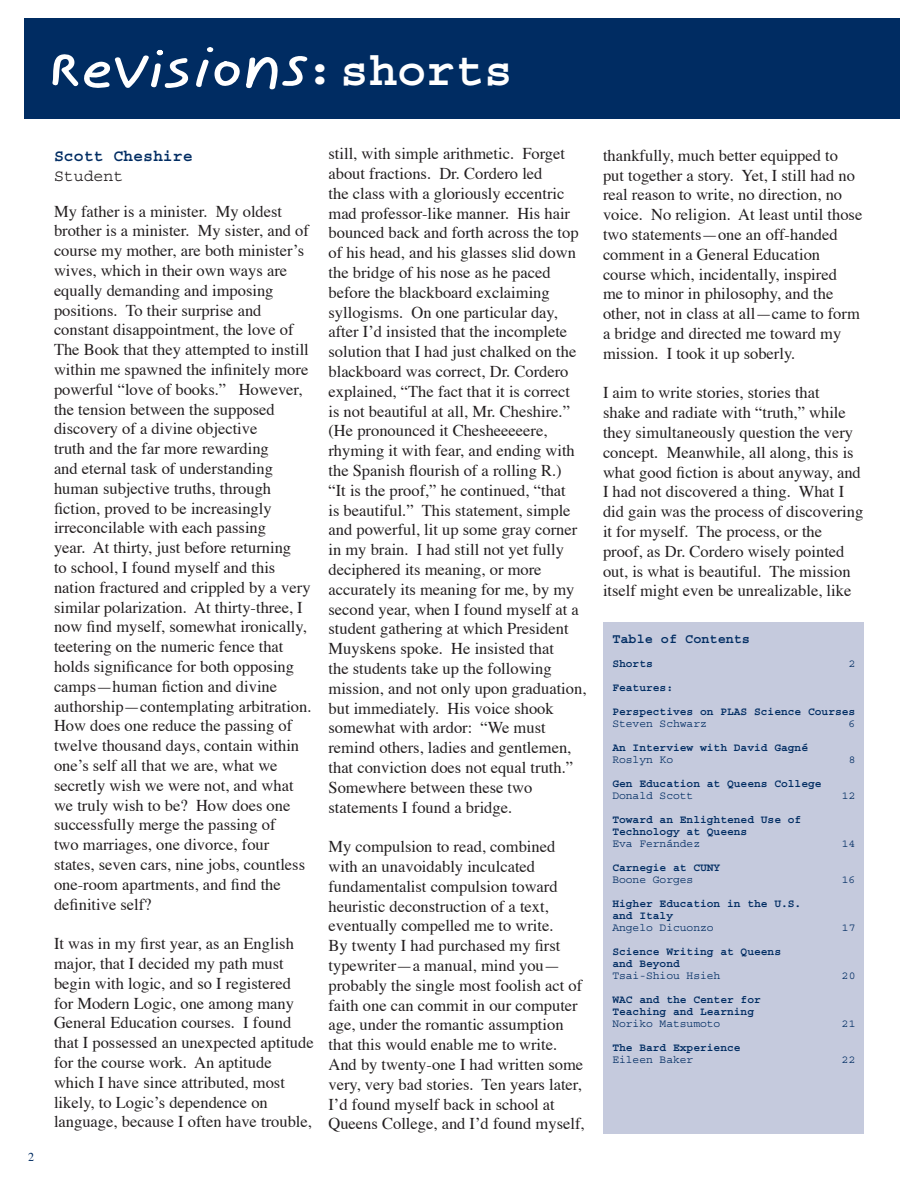
<style>
.page{position:relative;width:918px;height:1188px;background:#fff}
.page>*{position:absolute;margin:0;border:0;box-sizing:border-box;transform-origin:0 0}
.t1{font:700 48px "Courier";color:#fff}
.t2{font:16.5px/19.8px "Times";color:#231f20}
.t3{font:700 16.5px "Courier";color:#002c62}
.t4{font:16.5px "Courier";color:#231f20}
.t5{font:700 13.5px "Courier";color:#002c62}
.t6{font:700 11.25px/12px "Courier";color:#002c62}
.t7{font:11.25px "Courier";color:#002c62}
.s1{font-size:49.35px}
</style>
<div class="page">
<div style="left:24px;top:19px;width:875px;height:100px;background:#002c62"></div>
<svg style="left:196px;top:59px;width:44px;height:28px"></svg>
<svg style="left:207px;top:47px;width:7px;height:5px"></svg>
<svg style="left:52px;top:50px;width:137px;height:38px"></svg>
<svg style="left:246px;top:56px;width:62px;height:34px"></svg>
<div style="left:603px;top:623px;width:261px;height:511px;background:#c5cadd"></div>
<h1 class="t1" style="left:305px;top:47px;width:209px"><span class="s1">:</span>shorts</h1>
<p class="t3" style="left:54px;top:148px;width:140px">Scott Cheshire</p>
<p class="t4" style="left:54px;top:167px;width:71px">Student</p>
<p class="t2" style="left:54px;top:200px;width:259px">My father is a minister. My oldest brother is a minister. My sister, and of course my mother, are both minister’s wives, which in their own ways are equally demanding and imposing positions. To their surprise and constant disappointment, the love of The Book that they attempted to instill within me spawned the infinitely more powerful “love of books.” However, the tension between the supposed discovery of a divine objective<br>truth and the far more rewarding<br>and eternal task of understanding human subjective truths, through fiction, proved to be increasingly irreconcilable with each passing<br>year. At thirty, just before returning<br>to school, I found myself and this nation fractured and crippled by a very similar polarization. At thirty-three, I now find myself, somewhat ironically, teetering on the numeric fence that holds significance for both opposing camps—human fiction and divine authorship—contemplating arbitration.<br>How does one reduce the passing of twelve thousand days, contain within one’s self all that we are, what we secretly wish we were not, and what we truly wish to be? How does one successfully merge the passing of<br>two marriages, one divorce, four states, seven cars, nine jobs, countless one-room apartments, and find the definitive self?</p>
<p class="t2" style="left:54px;top:932px;width:261px">It was in my first year, as an English major, that I decided my path must begin with logic, and so I registered for Modern Logic, one among many General Education courses. I found that I possessed an unexpected aptitude for the course work. An aptitude which I have since attributed, most likely, to Logic’s dependence on language, because I often have trouble,</p>
<p class="t2" style="left:328px;top:142px;width:260px">still, with simple arithmetic. Forget about fractions. Dr. Cordero led<br>the class with a gloriously eccentric mad professor-like manner. His hair bounced back and forth across the top of his head, and his glasses slid down the bridge of his nose as he paced before the blackboard exclaiming syllogisms. On one particular day, after I’d insisted that the incomplete solution that I had just chalked on the blackboard was correct, Dr. Cordero explained, “The fact that it is correct<br>is not beautiful at all, Mr. Cheshire.” (He pronounced it Chesheeeeere, rhyming it with fear, and ending with the Spanish flourish of a rolling R.)<br>“It is the proof,” he continued, “that<br>is beautiful.” This statement, simple and powerful, lit up some gray corner in my brain. I had still not yet fully deciphered its meaning, or more accurately its meaning for me, by my second year, when I found myself at a student gathering at which President Muyskens spoke. He insisted that<br>the students take up the following mission, and not only upon graduation, but immediately. His voice shook somewhat with ardor: “We must remind others, ladies and gentlemen, that conviction does not equal truth.” Somewhere between these two statements I found a bridge.</p>
<p class="t2" style="left:328px;top:835px;width:258px">My compulsion to read, combined with an unavoidably inculcated fundamentalist compulsion toward heuristic deconstruction of a text, eventually compelled me to write.<br>By twenty I had purchased my first typewriter—a manual, mind you— probably the single most foolish act of faith one can commit in our computer age, under the romantic assumption that this would enable me to write.<br>And by twenty-one I had written some very, very bad stories. Ten years later, I’d found myself back in school at Queens College, and I’d found myself,</p>
<p class="t2" style="left:603px;top:144px;width:261px">thankfully, much better equipped to put together a story. Yet, I still had no real reason to write, no direction, no voice. No religion. At least until those two statements—one an off-handed comment in a General Education course which, incidentally, inspired<br>me to minor in philosophy, and the other, not in class at all—came to form a bridge and directed me toward my mission. I took it up soberly.</p>
<p class="t2" style="left:603px;top:382px;width:262px">I aim to write stories, stories that<br>shake and radiate with “truth,” while they simultaneously question the very concept. Meanwhile, all along, this is what good fiction is about anyway, and I had not discovered a thing. What I did gain was the process of discovering it for myself. The process, or the proof, as Dr. Cordero wisely pointed out, is what is beautiful. The mission itself might even be unrealizable, like</p>
<p class="t5" style="left:612px;top:632px;width:139px">Table of Contents</p>
<p class="t6" style="left:612px;top:658px;width:42px">Shorts</p>
<p class="t7" style="left:849px;top:658px;width:8px">2</p>
<p class="t6" style="left:612px;top:676px;width:245px;line-height:24px">Features:<br>Perspectives on PLAS Science Courses</p>
<p class="t7" style="left:612px;top:718px;width:96px">Steven Schwarz</p>
<p class="t7" style="left:849px;top:718px;width:8px">6</p>
<p class="t6" style="left:612px;top:742px;width:197px">An Interview with David Gagné</p>
<p class="t7" style="left:612px;top:754px;width:62px">Roslyn Ko</p>
<p class="t7" style="left:849px;top:754px;width:8px">8</p>
<p class="t6" style="left:612px;top:778px;width:211px">Gen Education at Queens College</p>
<p class="t7" style="left:612px;top:790px;width:82px">Donald Scott</p>
<p class="t7" style="left:842px;top:790px;width:15px">12</p>
<p class="t6" style="left:612px;top:814px;width:191px">Toward an Enlightened Use of<br>Technology at Queens</p>
<p class="t7" style="left:612px;top:838px;width:89px">Eva Fernández</p>
<p class="t7" style="left:842px;top:838px;width:15px">14</p>
<p class="t6" style="left:612px;top:862px;width:109px">Carnegie at CUNY</p>
<p class="t7" style="left:612px;top:874px;width:82px">Boone Gorges</p>
<p class="t7" style="left:842px;top:874px;width:15px">16</p>
<p class="t6" style="left:612px;top:898px;width:191px">Higher Education in the U.S. and Italy</p>
<p class="t7" style="left:612px;top:922px;width:103px">Angelo Dicuonzo</p>
<p class="t7" style="left:842px;top:922px;width:15px">17</p>
<p class="t6" style="left:612px;top:946px;width:170px">Science Writing at Queens and Beyond</p>
<p class="t7" style="left:612px;top:970px;width:109px">Tsai-Shiou Hsieh</p>
<p class="t7" style="left:842px;top:970px;width:15px">20</p>
<p class="t6" style="left:612px;top:994px;width:150px">WAC and the Center for<br>Teaching and Learning</p>
<p class="t7" style="left:612px;top:1018px;width:109px">Noriko Matsumoto</p>
<p class="t7" style="left:842px;top:1018px;width:15px">21</p>
<p class="t6" style="left:612px;top:1042px;width:130px">The Bard Experience</p>
<p class="t7" style="left:612px;top:1054px;width:82px">Eileen Baker</p>
<p class="t7" style="left:842px;top:1054px;width:15px">22</p>
</div>
